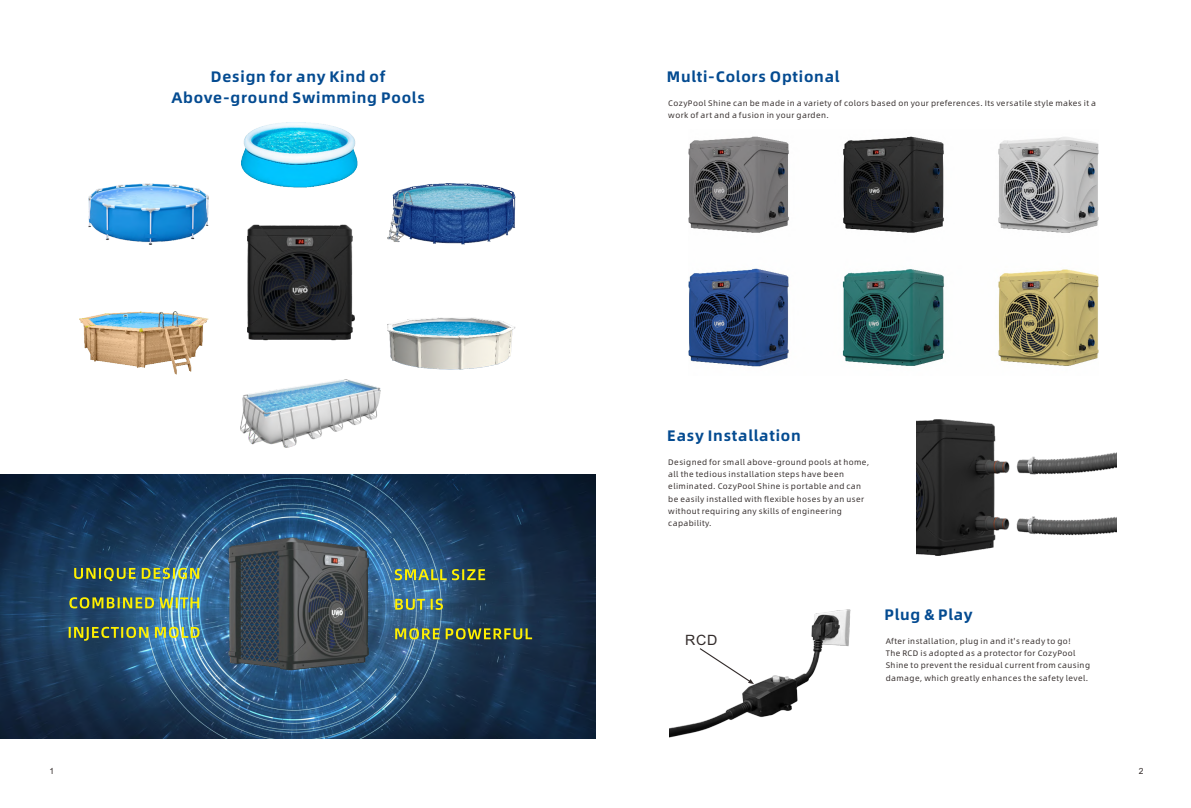
<style>
.page{position:relative;width:1191px;height:808px;background:#fff}
.page>*{position:absolute;margin:0;border:0;box-sizing:border-box;transform-origin:0 0}
.t1{font:15.2px/20.9px "Alibaba Pu Hui Ti B";letter-spacing:.05em;color:#044b91;text-align:center}
.t2{font:14.2px "Arial";color:#332c2b}
.t3{font:8.5px "Arial";color:#332c2b}
.t4{font:8px/12.2px "Alibaba Pu Hui Ti R";letter-spacing:.05em;color:#332c2b}
</style>
<div class="page">
<img style="left:688px;top:136px;width:410px;height:231px">
<img style="left:916px;top:419px;width:201px;height:136px">
<img style="left:669px;top:609px;width:181px;height:129px">
<img style="left:247px;top:224px;width:108px;height:117px">
<img style="left:242px;top:123px;width:115px;height:65px">
<img style="left:88px;top:183px;width:120px;height:62px">
<img style="left:387px;top:317px;width:129px;height:53px">
<img style="left:240px;top:379px;width:141px;height:68px">
<img style="left:80px;top:311px;width:128px;height:63px">
<img style="left:388px;top:184px;width:128px;height:61px">
<img style="left:0;top:475px;width:595px;height:263px">
<img style="left:69px;top:568px;width:130px;height:73px">
<svg style="left:395px;top:569px;width:137px;height:70px;background:#436161"></svg>
<img style="left:227px;top:538px;width:141px;height:133px">
<h1 class="t1" style="left:171px;top:66px;width:255px">Design for any Kind of<br>Above-ground Swimming Pools</h1>
<h1 class="t1" style="left:667px;top:66px;width:174px">Multi-Colors Optional</h1>
<p class="t4" style="left:668px;top:97px;width:429px">CozyPool Shine can be made in a variety of colors based on your preferences. Its versatile style makes it a work of art and a fusion in your garden.</p>
<h1 class="t1" style="left:667px;top:425px;width:135px">Easy Installation</h1>
<p class="t4" style="left:668px;top:456px;width:202px">Designed for small above-ground pools at home, all the tedious installation steps have been eliminated. CozyPool Shine is portable and can be easily installed with flexible hoses by an user without requiring any skills of engineering capability.</p>
<h2 class="t2" style="left:685px;top:635px;width:34px">RCD</h2>
<h1 class="t1" style="left:884px;top:605px;width:90px">Plug &amp; Play</h1>
<p class="t4" style="left:885px;top:635px;width:206px">After installation, plug in and it's ready to go!<br>The RCD is adopted as a protector for CozyPool Shine to prevent the residual current from causing damage, which greatly enhances the safety level.</p>
<p class="t3" style="left:50px;top:767px;width:6px">1</p>
<p class="t3" style="left:1139px;top:767px;width:6px">2</p>
</div>
